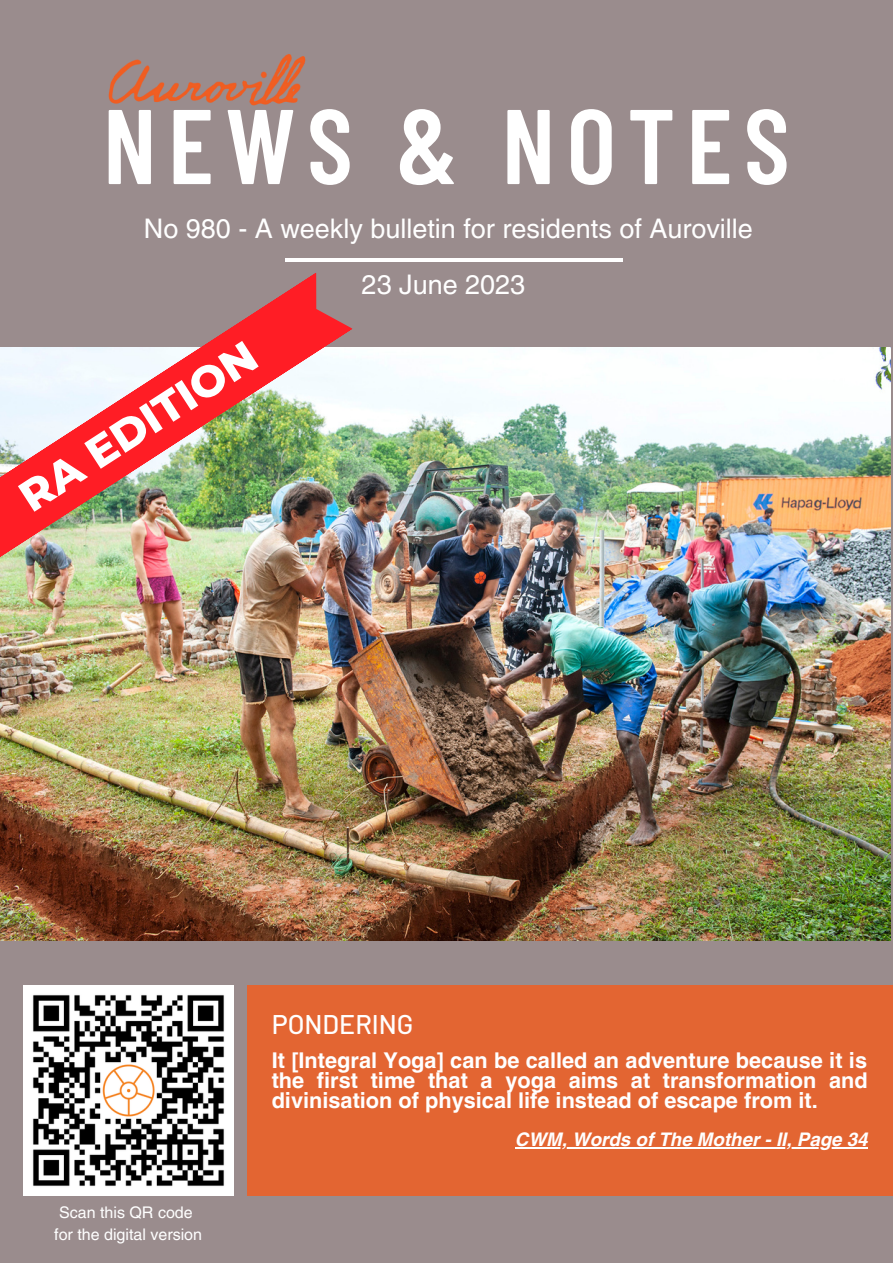
<style>
.page{position:relative;width:893px;height:1264px;background:#fff}
.page>*{position:absolute;margin:0;border:0;box-sizing:border-box;transform-origin:0 0}
.t1{font:600 105.9px "Barlow Condensed";letter-spacing:.105em;color:#fff}
.t2{font:800 43.5px "Montserrat";color:#fff}
.t3{font:27px "Helvetica LT Pro";color:#fff}
.t4{font:500 27px "Barlow";color:#fff}
.t5{font:700 21.75px/20.2px "Helvetica LT Pro";color:#fff;text-align:justify}
.t6{font:italic 700 18.75px "Helvetica LT Pro";color:#fff}
.t7{font:16.05px "Helvetica LT Pro";color:#fff}
</style>
<div class="page">
<div style="left:0;top:0;width:892px;height:1262px;background:#9a8c8d"></div>
<img style="left:108px;top:54px;width:198px;height:52px">
<div style="left:247px;top:985px;width:645px;height:210px;background:#e36532"></div>
<img style="left:0;top:348px;width:890px;height:592px">
<img style="left:0;top:273px;width:353px;height:310px">
<hr style="left:285px;top:258px;width:338px;height:3px;background:#fff">
<img style="left:23px;top:985px;width:210px;height:210px">
<hr style="left:515px;top:1147px;width:352px;height:1px;background:#fff">
<p class="t1" style="left:103px;top:78px;width:688px">NEWS &amp; NOTES</p>
<p class="t3" style="left:144px;top:218px;width:610px">No 980 - A weekly bulletin for residents of Auroville</p>
<p class="t2" style="left:9px;top:478px;width:275px;rotate:-33deg">RA EDITION</p>
<p class="t3" style="left:361px;top:274px;width:165px">23 June 2023</p>
<p class="t7" style="left:59px;top:1206px;width:135px">Scan this QR code</p>
<p class="t7" style="left:54px;top:1228px;width:149px">for the digital version</p>
<p class="t4" style="left:272px;top:1006px;width:143px">PONDERING</p>
<p class="t5" style="left:272px;top:1051px;width:597px">It [Integral Yoga] can be called an adventure because it is the first time that a yoga aims at transformation and divinisation of physical life instead of escape from it.</p>
<p class="t6" style="left:515px;top:1132px;width:354px">CWM, Words of The Mother - II, Page 34</p>
</div>
